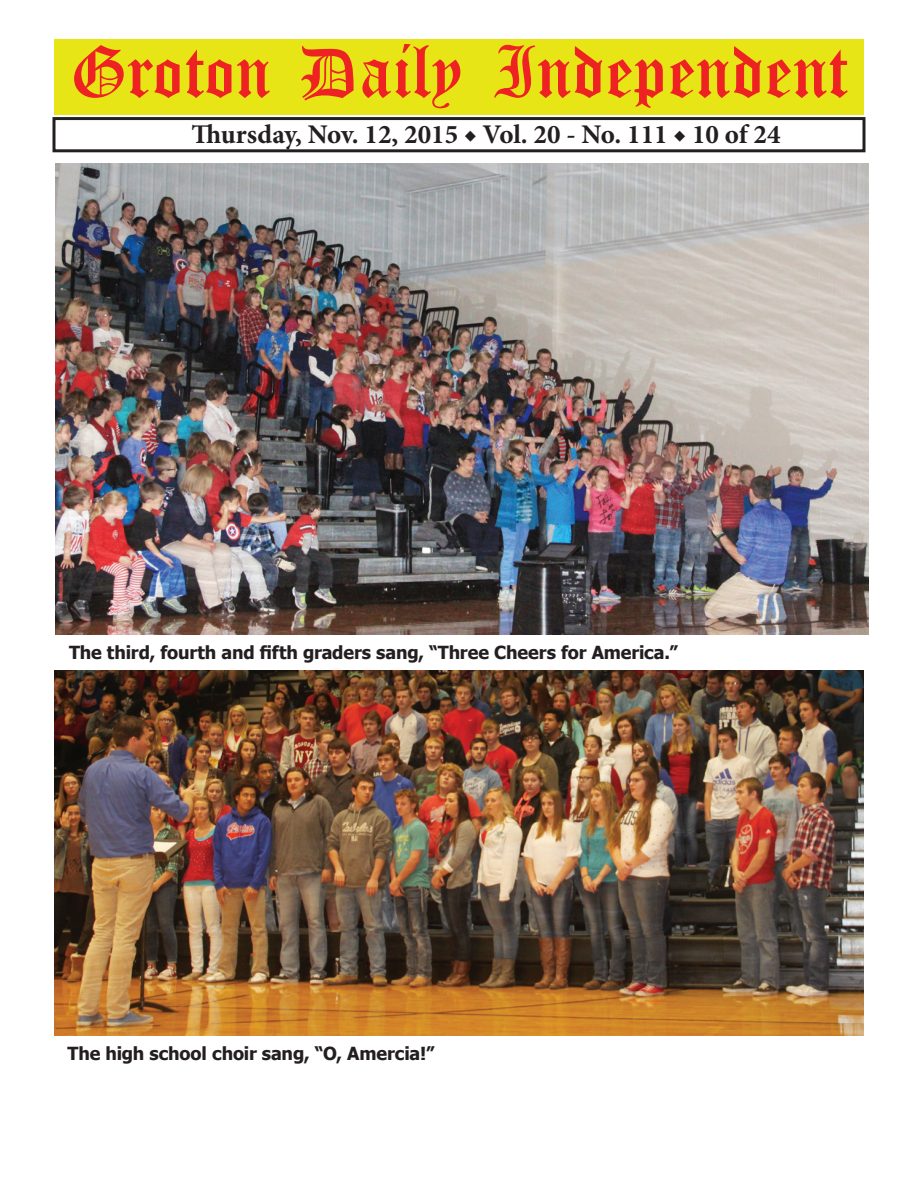
<style>
.page{position:relative;width:918px;height:1188px;background:#fff}
.page>*{position:absolute;margin:0;border:0;box-sizing:border-box;transform-origin:0 0}
.t1{font:54px "Old English Five";color:#ee2123}
.t2{font:700 27px "Minion Pro";color:#231f20}
.t3{font:700 18px "Tahoma";letter-spacing:-.01em;color:#231f20}
</style>
<div class="page">
<div style="left:52px;top:117px;width:814px;height:35px;border:3px solid #231f20"></div>
<div style="left:54px;top:40px;width:810px;height:75px;background:#e7e515"></div>
<img style="left:56px;top:164px;width:812px;height:471px">
<img style="left:54px;top:670px;width:810px;height:365px">
<h1 class="t1" style="left:70px;top:47px;width:779px">Groton Daily Independent</h1>
<h2 class="t2" style="left:191px;top:116px;width:591px">Thursday, Nov. 12, 2015 ◆ Vol. 20 - No. 111 ◆ 10 of 24</h2>
<p class="t3" style="left:69px;top:639px;width:610px">The third, fourth and fifth graders sang, “Three Cheers for America.”</p>
<p class="t3" style="left:68px;top:1041px;width:369px">The high school choir sang, “O, Amercia!”</p>
</div>
